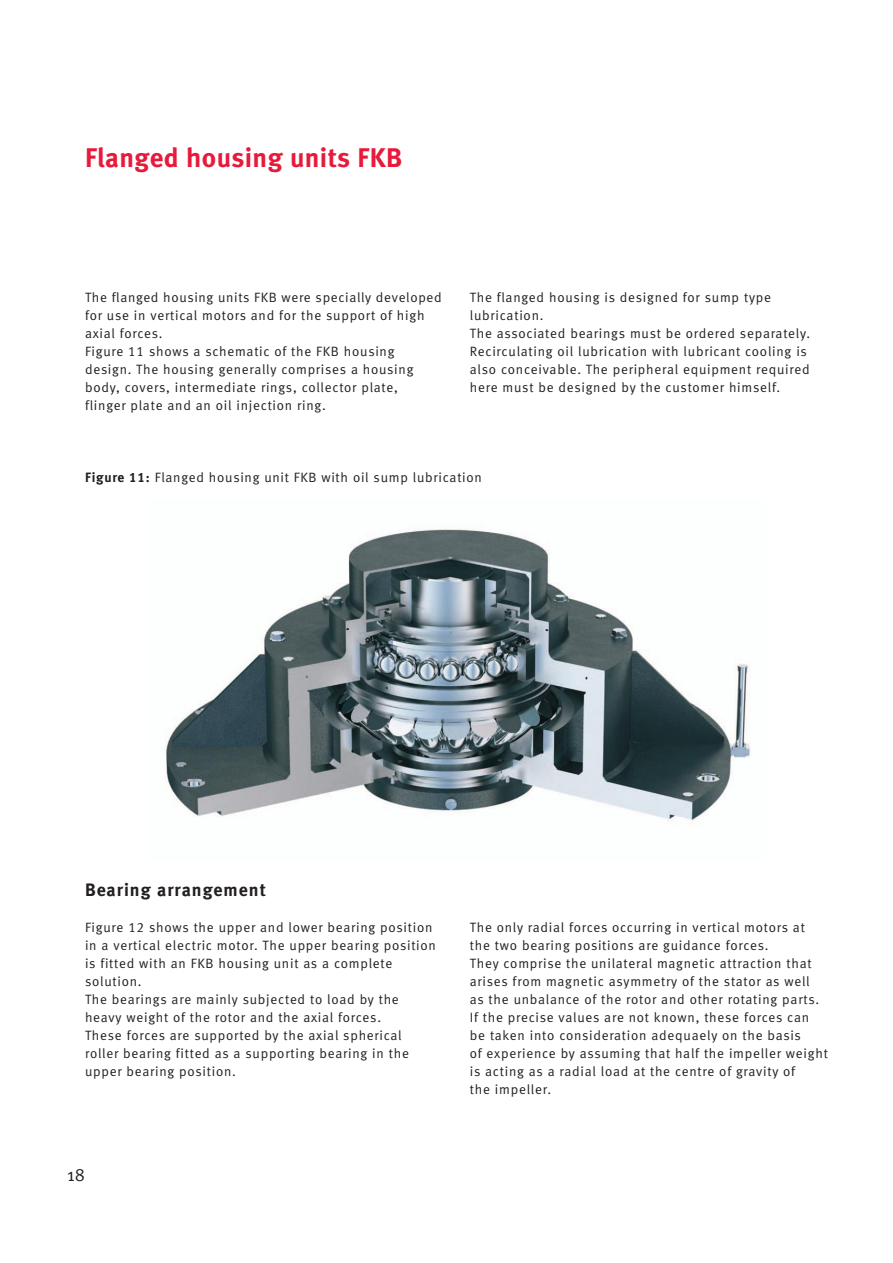
<style>
.page{position:relative;width:893px;height:1263px;background:#fff}
.page>*{position:absolute;margin:0;border:0;box-sizing:border-box;transform-origin:0 0}
.t1{font:27px "Meta Bold LF";letter-spacing:.015em;color:#e71a3c}
.t2{font:18px "Meta Bold LF";letter-spacing:.055em;color:#241f1f}
.t3{font:18px "Meta Normal";color:#241f1f}
.t4{font:13.5px/18px "Meta Normal LF";letter-spacing:.055em;color:#241f1f}
.s1{font-family:"Meta Bold LF"}
</style>
<div class="page">
<img style="left:166px;top:529px;width:585px;height:292px">
<h1 class="t1" style="left:85px;top:147px;width:319px">Flanged housing units FKB</h1>
<p class="t4" style="left:85px;top:289px;width:358px">The flanged housing units FKB were specially developed for use in vertical motors and for the support of high axial forces.<br>Figure 11 shows a schematic of the FKB housing design. The housing generally comprises a housing body, covers, intermediate rings, collector plate, flinger plate and an oil injection ring.</p>
<p class="t4" style="left:470px;top:289px;width:342px">The flanged housing is designed for sump type lubrication.<br>The associated bearings must be ordered separately.<br>Recirculating oil lubrication with lubricant cooling is also conceivable. The peripheral equipment required here must be designed by the customer himself.</p>
<p class="t4" style="left:85px;top:469px;width:398px"><span class="s1">Figure 11:</span> Flanged housing unit FKB with oil sump lubrication</p>
<h2 class="t2" style="left:85px;top:883px;width:182px">Bearing arrangement</h2>
<p class="t4" style="left:85px;top:919px;width:352px">Figure 12 shows the upper and lower bearing position in a vertical electric motor. The upper bearing position is fitted with an FKB housing unit as a complete solution.<br>The bearings are mainly subjected to load by the heavy weight of the rotor and the axial forces.<br>These forces are supported by the axial spherical roller bearing fitted as a supporting bearing in the upper bearing position.</p>
<p class="t4" style="left:470px;top:919px;width:359px">The only radial forces occurring in vertical motors at the two bearing positions are guidance forces.<br>They comprise the unilateral magnetic attraction that arises from magnetic asymmetry of the stator as well<br>as the unbalance of the rotor and other rotating parts.<br>If the precise values are not known, these forces can<br>be taken into consideration adequaely on the basis<br>of experience by assuming that half the impeller weight is acting as a radial load at the centre of gravity of<br>the impeller.</p>
<h2 class="t3" style="left:67px;top:1168px;width:19px">18</h2>
</div>
